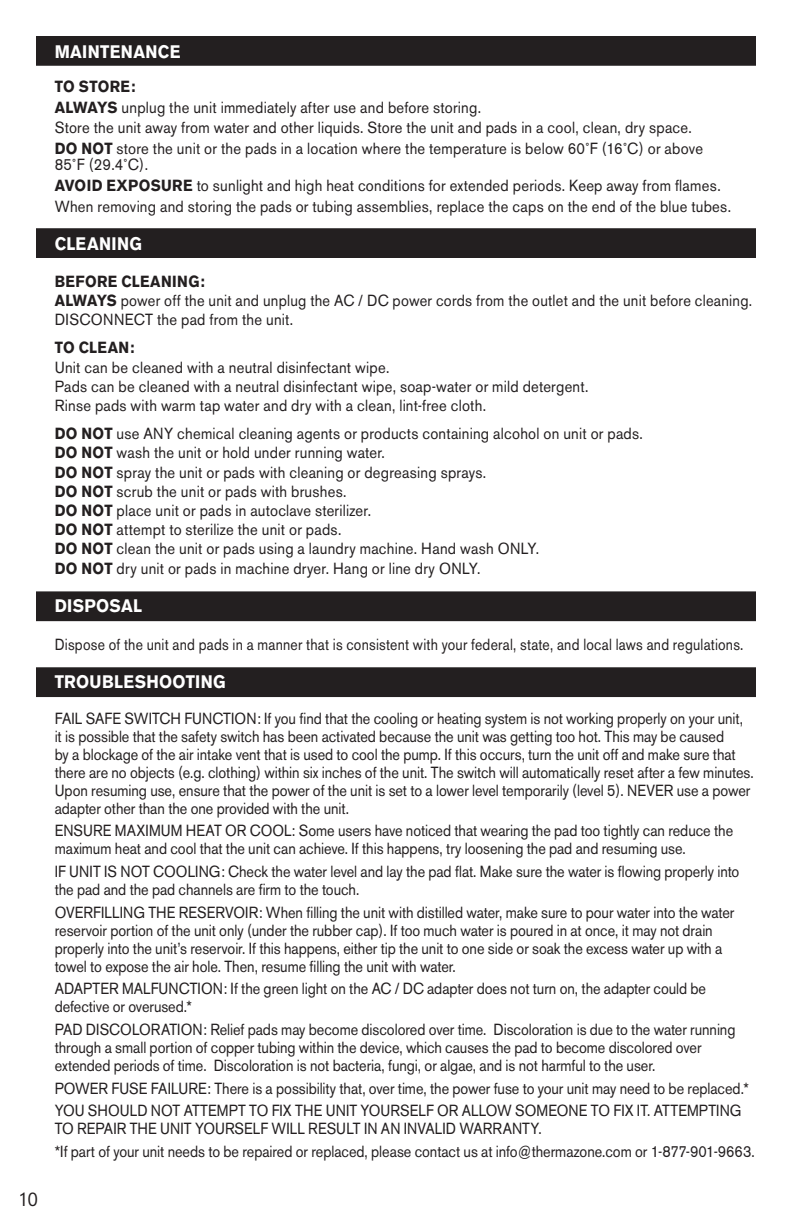
<style>
.page{position:relative;width:792px;height:1224px;background:#fff}
.page>*{position:absolute;margin:0;border:0;box-sizing:border-box;transform-origin:0 0}
.t1{font:700 18px "Akzidenz Grotesk BE";letter-spacing:.02em;color:#fff;scale:.92 1}
.t2{font:18px "Neuzeit S";color:#231f20}
.t3{font:16px/18px "Akzidenz Grotesk BE";color:#231f20;scale:.9 1}
.t4{font:16px/19.2px "Akzidenz Grotesk BE";color:#231f20;scale:.92 1}
.t5{font:16px/19.2px "Akzidenz Grotesk BE";color:#231f20;scale:.91 1}
.t6{font:16px "Akzidenz Grotesk BE";color:#231f20;scale:.87 1}
.t7{font:700 16px "Akzidenz Grotesk BE";letter-spacing:.025em;color:#231f20;scale:.92 1}
.s1{font-weight:700}
</style>
<div class="page">
<div style="left:37px;top:592px;width:718px;height:28px;background:#231f20"></div>
<div style="left:36px;top:591px;width:720px;height:30px;border:2px solid #231f20"></div>
<div style="left:37px;top:668px;width:718px;height:28px;background:#231f20"></div>
<div style="left:36px;top:667px;width:720px;height:30px;border:2px solid #231f20"></div>
<div style="left:37px;top:37px;width:718px;height:28px;background:#231f20"></div>
<div style="left:36px;top:36px;width:720px;height:30px;border:2px solid #231f20"></div>
<div style="left:37px;top:229px;width:718px;height:28px;background:#231f20"></div>
<div style="left:36px;top:228px;width:720px;height:30px;border:2px solid #231f20"></div>
<p class="t2" style="left:18px;top:1188px;width:21px">10</p>
<p class="t1" style="left:55px;top:41px;width:138px">MAINTENANCE</p>
<p class="t4" style="left:55px;top:76px;width:706px;line-height:20.6px"><span class="s1">TO STORE:<br>ALWAYS</span> unplug the unit immediately after use and before storing.<br>Store the unit away from water and other liquids. Store the unit and pads in a cool, clean, dry space.<br><span class="s1">DO NOT</span> store the unit or the pads in a location where the temperature is below 60˚F (16˚C) or above</p>
<p class="t4" style="left:55px;top:154px;width:737px;line-height:20.6px">85˚F (29.4˚C).<br><span class="s1">AVOID EXPOSURE</span> to sunlight and high heat conditions for extended periods. Keep away from flames.<br>When removing and storing the pads or tubing assemblies, replace the caps on the end of the blue tubes.</p>
<p class="t1" style="left:55px;top:233px;width:96px">CLEANING</p>
<p class="t5" style="left:55px;top:272px;width:768px"><span class="s1">BEFORE CLEANING:<br>ALWAYS</span> power off the unit and unplug the AC / DC power cords from the outlet and the unit before cleaning.<br>DISCONNECT the pad from the unit.</p>
<p class="t7" style="left:55px;top:339px;width:88px">TO CLEAN:</p>
<p class="t4" style="left:55px;top:357px;width:582px">Unit can be cleaned with a neutral disinfectant wipe.<br>Pads can be cleaned with a neutral disinfectant wipe, soap-water or mild detergent.<br>Rinse pads with warm tap water and dry with a clean, lint-free cloth.</p>
<p class="t4" style="left:55px;top:424px;width:641px"><span class="s1">DO NOT</span> use ANY chemical cleaning agents or products containing alcohol on unit or pads.<br><span class="s1">DO NOT</span> wash the unit or hold under running water.<br><span class="s1">DO NOT</span> spray the unit or pads with cleaning or degreasing sprays.<br><span class="s1">DO NOT</span> scrub the unit or pads with brushes.<br><span class="s1">DO NOT</span> place unit or pads in autoclave sterilizer.<br><span class="s1">DO NOT</span> attempt to sterilize the unit or pads.<br><span class="s1">DO NOT</span> clean the unit or pads using a laundry machine. Hand wash ONLY.<br><span class="s1">DO NOT</span> dry unit or pads in machine dryer. Hang or line dry ONLY.</p>
<p class="t1" style="left:55px;top:595px;width:96px">DISPOSAL</p>
<p class="t6" style="left:55px;top:634px;width:793px">Dispose of the unit and pads in a manner that is consistent with your federal, state, and local laws and regulations.</p>
<p class="t1" style="left:55px;top:671px;width:187px">TROUBLESHOOTING</p>
<p class="t3" style="left:55px;top:709px;width:778px">FAIL SAFE SWITCH FUNCTION: If you find that the cooling or heating system is not working properly on your unit, it is possible that the safety switch has been activated because the unit was getting too hot. This may be caused<br>by a blockage of the air intake vent that is used to cool the pump. If this occurs, turn the unit off and make sure that there are no objects (e.g. clothing) within six inches of the unit. The switch will automatically reset after a few minutes.<br>Upon resuming use, ensure that the power of the unit is set to a lower level temporarily (level 5). NEVER use a power adapter other than the one provided with the unit.</p>
<p class="t3" style="left:55px;top:822px;width:755px">ENSURE MAXIMUM HEAT OR COOL: Some users have noticed that wearing the pad too tightly can reduce the maximum heat and cool that the unit can achieve. If this happens, try loosening the pad and resuming use.</p>
<p class="t3" style="left:55px;top:862px;width:762px">IF UNIT IS NOT COOLING: Check the water level and lay the pad flat. Make sure the water is flowing properly into the pad and the pad channels are firm to the touch.</p>
<p class="t3" style="left:55px;top:903px;width:757px">OVERFILLING THE RESERVOIR: When filling the unit with distilled water, make sure to pour water into the water reservoir portion of the unit only (under the rubber cap). If too much water is poured in at once, it may not drain properly into the unit’s reservoir. If this happens, either tip the unit to one side or soak the excess water up with a towel to expose the air hole. Then, resume filling the unit with water.</p>
<p class="t3" style="left:55px;top:980px;width:725px">ADAPTER MALFUNCTION: If the green light on the AC / DC adapter does not turn on, the adapter could be defective or overused.*</p>
<p class="t3" style="left:55px;top:1020px;width:758px">PAD DISCOLORATION: Relief pads may become discolored over time. Discoloration is due to the water running through a small portion of copper tubing within the device, which causes the pad to become discolored over extended periods of time. Discoloration is not bacteria, fungi, or algae, and is not harmful to the user.</p>
<p class="t3" style="left:55px;top:1077px;width:773px;line-height:22.6px">POWER FUSE FAILURE: There is a possibility that, over time, the power fuse to your unit may need to be replaced.*<br>YOU SHOULD NOT ATTEMPT TO FIX THE UNIT YOURSELF OR ALLOW SOMEONE TO FIX IT. ATTEMPTING</p>
<p class="t3" style="left:55px;top:1117px;width:779px;line-height:22.6px">TO REPAIR THE UNIT YOURSELF WILL RESULT IN AN INVALID WARRANTY.<br>*If part of your unit needs to be repaired or replaced, please contact us at info@thermazone.com or 1-877-901-9663.</p>
</div>
